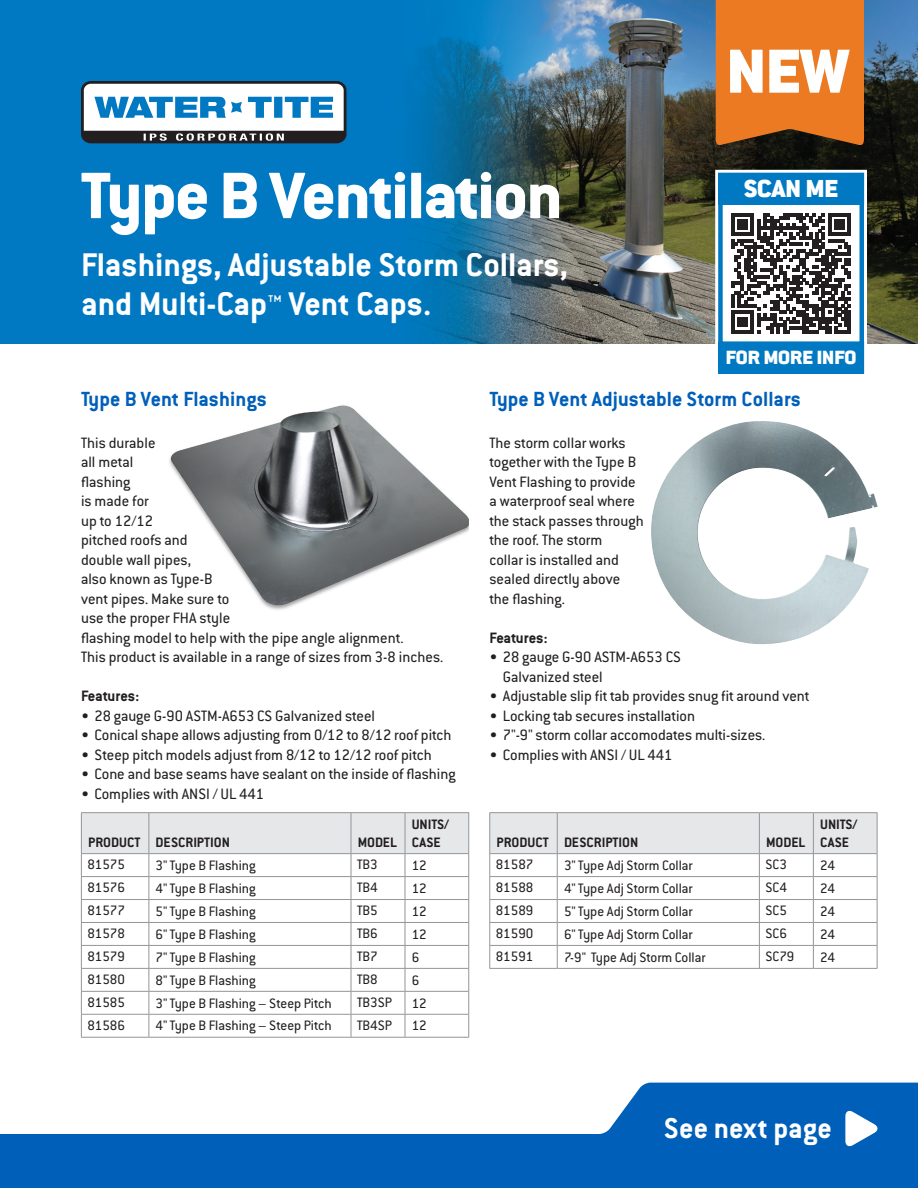
<style>
.page{position:relative;width:918px;height:1188px;background:#fff}
.page>*{position:absolute;margin:0;border:0;box-sizing:border-box;transform-origin:0 0}
.t1{font:800 72px "Conduit ITC Std";letter-spacing:-.015em;color:#fff}
.t2{font:700 36px/39px "Conduit ITC Std";color:#fff}
.t3{font:700 31.5px "Conduit ITC Std";color:#fff}
.t4{font:900 27px "Conduit ITC Std";color:#fff}
.t5{font:700 22.5px "Conduit ITC Std";letter-spacing:.005em;color:#005fb9}
.t6{font:900 21px "Conduit ITC Std";color:#fff}
.t7{font:16.5px/19.5px "Conduit ITC Std";letter-spacing:.005em;color:#231f20}
.t8{font:700 16.5px "Conduit ITC Std";letter-spacing:-.01em;color:#231f20}
.New_Data{font:15px "Conduit ITC Std";color:#231f20}
.New_Data-2{font:700 15px/18px "Conduit ITC Std";color:#231f20}
</style>
<div class="page">
<img style="left:0;top:0;width:918px;height:343px">
<svg style="left:0;top:1083px;width:918px;height:105px;fill:#005fb9"></svg>
<svg style="left:716px;top:0;width:148px;height:145px;background:#e38a45"></svg>
<svg style="left:81px;top:81px;width:265px;height:62px;background:#2b2829"></svg>
<svg style="left:84px;top:84px;width:260px;height:57px"></svg>
<hr style="left:81px;top:812px;width:68px;height:1px;background:#939598">
<hr style="left:149px;top:812px;width:202px;height:1px;background:#939598">
<hr style="left:351px;top:812px;width:54px;height:1px;background:#939598">
<hr style="left:405px;top:812px;width:64px;height:1px;background:#939598">
<svg style="left:81px;top:813px;width:388px;height:224px"></svg>
<hr style="left:81px;top:1037px;width:68px;height:1px;background:#939598">
<hr style="left:149px;top:1037px;width:202px;height:1px;background:#939598">
<hr style="left:351px;top:1037px;width:54px;height:1px;background:#939598">
<hr style="left:405px;top:1037px;width:64px;height:1px;background:#939598">
<hr style="left:489px;top:968px;width:69px;height:1px;background:#939598">
<hr style="left:759px;top:968px;width:55px;height:1px;background:#939598">
<hr style="left:489px;top:812px;width:68px;height:1px;background:#939598">
<hr style="left:557px;top:812px;width:202px;height:1px;background:#939598">
<hr style="left:759px;top:812px;width:54px;height:1px;background:#939598">
<hr style="left:813px;top:812px;width:65px;height:1px;background:#939598">
<svg style="left:489px;top:813px;width:389px;height:155px"></svg>
<hr style="left:558px;top:968px;width:201px;height:1px;background:#939598">
<hr style="left:814px;top:968px;width:64px;height:1px;background:#939598">
<img style="left:169px;top:405px;width:300px;height:205px">
<img style="left:651px;top:421px;width:227px;height:223px">
<svg style="left:845px;top:1110px;width:34px;height:38px"></svg>
<svg style="left:714px;top:168px;width:154px;height:206px"></svg>
<div style="left:718px;top:200px;width:146px;height:146px;border:4px solid #0079c2"></div>
<div style="left:719px;top:173px;width:145px;height:31px;background:#0079c2"></div>
<div style="left:718px;top:173px;width:146px;height:32px;border:1px solid #0079c2"></div>
<div style="left:719px;top:342px;width:145px;height:31px;background:#0079c2"></div>
<div style="left:718px;top:342px;width:146px;height:32px;border:1px solid #0079c2"></div>
<p class="t1" style="left:81px;top:152px;width:483px">Type B Ventilation</p>
<p class="t2" style="left:81px;top:245px;width:489px">Flashings, Adjustable Storm Collars, and Multi-Cap™ Vent Caps.</p>
<p class="t4" style="left:744px;top:174px;width:96px">SCAN ME</p>
<p class="t6" style="left:726px;top:346px;width:132px">FOR MORE INFO</p>
<p class="t5" style="left:81px;top:385px;width:187px">Type B Vent Flashings</p>
<p class="t7" style="left:81px;top:432px;width:364px">This durable<br>all metal<br>flashing<br>is made for<br>up to 12/12<br>pitched roofs and<br>double wall pipes,<br>also known as Type-B<br>vent pipes. Make sure to<br>use the proper FHA style<br>flashing model to help with the pipe angle alignment.<br>This product is available in a range of sizes from 3-8 inches.</p>
<p class="t8" style="left:81px;top:686px;width:60px">Features:</p>
<p class="t7" style="left:81px;top:705px;width:296px">• 28 gauge G-90 ASTM-A653 CS Galvanized steel</p>
<p class="t7" style="left:81px;top:725px;width:372px">• Conical shape allows adjusting from 0/12 to 8/12 roof pitch</p>
<p class="t7" style="left:81px;top:744px;width:352px">• Steep pitch models adjust from 8/12 to 12/12 roof pitch</p>
<p class="t7" style="left:81px;top:764px;width:376px">• Cone and base seams have sealant on the inside of flashing</p>
<p class="t7" style="left:81px;top:783px;width:185px">• Complies with ANSI / UL 441</p>
<p class="New_Data-2" style="left:88px;top:833px;width:54px">PRODUCT</p>
<p class="New_Data-2" style="left:156px;top:833px;width:76px">DESCRIPTION</p>
<p class="New_Data-2" style="left:358px;top:833px;width:41px">MODEL</p>
<p class="New_Data-2" style="left:412px;top:815px;width:39px">UNITS/<br>CASE</p>
<p class="New_Data" style="left:87px;top:855px;width:39px">81575</p>
<p class="New_Data" style="left:156px;top:856px;width:102px">3" Type B Flashing</p>
<p class="New_Data" style="left:357px;top:855px;width:22px">TB3</p>
<p class="New_Data" style="left:412px;top:856px;width:17px">12</p>
<p class="New_Data" style="left:87px;top:878px;width:39px">81576</p>
<p class="New_Data" style="left:156px;top:879px;width:102px">4" Type B Flashing</p>
<p class="New_Data" style="left:357px;top:878px;width:22px">TB4</p>
<p class="New_Data" style="left:412px;top:879px;width:17px">12</p>
<p class="New_Data" style="left:87px;top:901px;width:39px">81577</p>
<p class="New_Data" style="left:156px;top:902px;width:102px">5" Type B Flashing</p>
<p class="New_Data" style="left:357px;top:901px;width:22px">TB5</p>
<p class="New_Data" style="left:412px;top:902px;width:17px">12</p>
<p class="New_Data" style="left:87px;top:924px;width:39px">81578</p>
<p class="New_Data" style="left:156px;top:925px;width:102px">6" Type B Flashing</p>
<p class="New_Data" style="left:357px;top:924px;width:22px">TB6</p>
<p class="New_Data" style="left:412px;top:925px;width:17px">12</p>
<p class="New_Data" style="left:87px;top:947px;width:39px">81579</p>
<p class="New_Data" style="left:156px;top:948px;width:102px">7" Type B Flashing</p>
<p class="New_Data" style="left:357px;top:947px;width:22px">TB7</p>
<p class="New_Data" style="left:412px;top:948px;width:9px">6</p>
<p class="New_Data" style="left:87px;top:970px;width:39px">81580</p>
<p class="New_Data" style="left:156px;top:971px;width:102px">8" Type B Flashing</p>
<p class="New_Data" style="left:357px;top:970px;width:22px">TB8</p>
<p class="New_Data" style="left:412px;top:971px;width:9px">6</p>
<p class="New_Data" style="left:87px;top:993px;width:39px">81585</p>
<p class="New_Data" style="left:156px;top:994px;width:177px">3" Type B Flashing – Steep Pitch</p>
<p class="New_Data" style="left:357px;top:993px;width:36px">TB3SP</p>
<p class="New_Data" style="left:412px;top:994px;width:17px">12</p>
<p class="New_Data" style="left:87px;top:1016px;width:39px">81586</p>
<p class="New_Data" style="left:156px;top:1017px;width:177px">4" Type B Flashing – Steep Pitch</p>
<p class="New_Data" style="left:357px;top:1016px;width:36px">TB4SP</p>
<p class="New_Data" style="left:412px;top:1017px;width:17px">12</p>
<p class="t5" style="left:489px;top:385px;width:313px">Type B Vent Adjustable Storm Collars</p>
<p class="t7" style="left:489px;top:432px;width:156px">The storm collar works together with the Type B<br>Vent Flashing to provide a waterproof seal where the stack passes through the roof. The storm<br>collar is installed and sealed directly above the flashing.</p>
<p class="t8" style="left:489px;top:628px;width:60px">Features:</p>
<p class="t7" style="left:503px;top:647px;width:179px;text-indent:-14px">• 28 gauge G-90 ASTM-A653 CS<br>Galvanized steel</p>
<p class="t7" style="left:489px;top:686px;width:321px">• Adjustable slip fit tab provides snug fit around vent</p>
<p class="t7" style="left:489px;top:705px;width:207px">• Locking tab secures installation</p>
<p class="t7" style="left:489px;top:725px;width:278px">• 7"-9" storm collar accomodates multi-sizes.</p>
<p class="t7" style="left:489px;top:744px;width:185px">• Complies with ANSI / UL 441</p>
<p class="New_Data-2" style="left:496px;top:833px;width:54px">PRODUCT</p>
<p class="New_Data-2" style="left:564px;top:833px;width:76px">DESCRIPTION</p>
<p class="New_Data-2" style="left:766px;top:833px;width:41px">MODEL</p>
<p class="New_Data-2" style="left:820px;top:815px;width:39px">UNITS/<br>CASE</p>
<p class="New_Data" style="left:496px;top:855px;width:39px">81587</p>
<p class="New_Data" style="left:564px;top:856px;width:130px">3" Type Adj Storm Collar</p>
<p class="New_Data" style="left:765px;top:855px;width:23px">SC3</p>
<p class="New_Data" style="left:820px;top:856px;width:17px">24</p>
<p class="New_Data" style="left:496px;top:878px;width:39px">81588</p>
<p class="New_Data" style="left:564px;top:879px;width:130px">4" Type Adj Storm Collar</p>
<p class="New_Data" style="left:765px;top:878px;width:23px">SC4</p>
<p class="New_Data" style="left:820px;top:879px;width:17px">24</p>
<p class="New_Data" style="left:496px;top:901px;width:39px">81589</p>
<p class="New_Data" style="left:564px;top:902px;width:130px">5" Type Adj Storm Collar</p>
<p class="New_Data" style="left:765px;top:901px;width:23px">SC5</p>
<p class="New_Data" style="left:820px;top:902px;width:17px">24</p>
<p class="New_Data" style="left:496px;top:924px;width:39px">81590</p>
<p class="New_Data" style="left:564px;top:925px;width:130px">6" Type Adj Storm Collar</p>
<p class="New_Data" style="left:765px;top:924px;width:23px">SC6</p>
<p class="New_Data" style="left:820px;top:925px;width:17px">24</p>
<p class="New_Data" style="left:496px;top:947px;width:39px">81591</p>
<p class="New_Data" style="left:564px;top:948px;width:143px">7-9" Type Adj Storm Collar</p>
<p class="New_Data" style="left:765px;top:947px;width:31px">SC79</p>
<p class="New_Data" style="left:820px;top:948px;width:17px">24</p>
<p class="t3" style="left:664px;top:1110px;width:169px">See next page</p>
</div>
